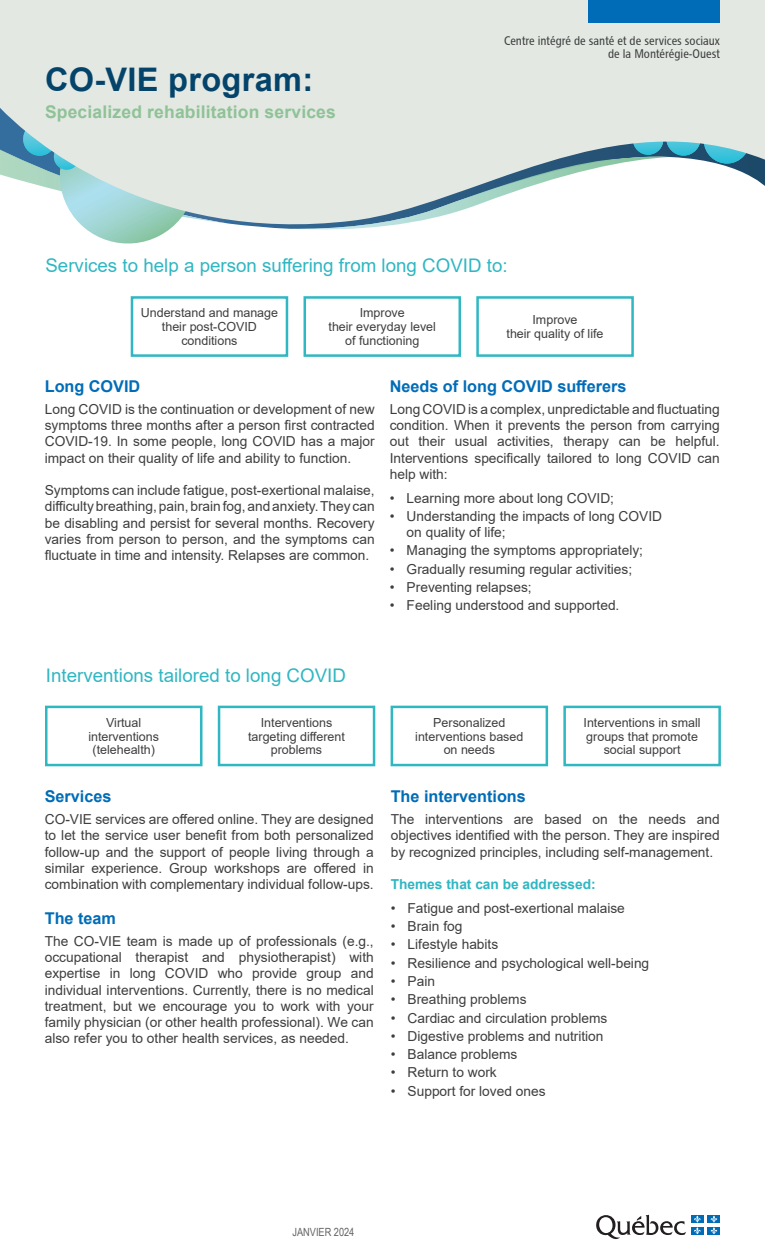
<style>
.page{position:relative;width:765px;height:1260px;background:#fff}
.page>*{position:absolute;margin:0;border:0;box-sizing:border-box;transform-origin:0 0}
.Titre_1_blanc{font:700 32.5px "Arial";letter-spacing:.01em;color:#05446a}
.Introduction_-_texte{font:18.75px "Arial";color:#2fb7c2}
.Nom_série{font:700 17.5px "Arial";letter-spacing:.01em;color:#8fc297}
.Sous-titre{font:700 16.25px "Arial";color:#006cb7}
.Texte{font:13.75px/16.2px "Arial";color:#3e3e3f;text-align:justify}
.Sous_sous-titre{font:700 13.75px "Arial";color:#2fb7c2}
.Texte-2{font:12.5px/13.8px "Arial";color:#3e3e3f;text-align:center}
.t1{font:12.5px/13.8px "Chaloult Cond Normal";color:#3e3e3f;text-align:right}
.Date{font:11.25px "Arial Narrow";color:#636366}
</style>
<div class="page">
<div style="left:0;top:0;width:765px;height:186px;background:#e3e8e2"></div>
<svg style="left:0;top:107px;width:750px;height:137px"></svg>
<div style="left:589px;top:0;width:131px;height:22px;background:#006bb6"></div>
<svg style="left:596px;top:1215px;width:90px;height:24px"></svg>
<div style="left:691px;top:1227px;width:13px;height:8px;background:#006cb7"></div>
<div style="left:708px;top:1227px;width:12px;height:8px;background:#006cb7"></div>
<div style="left:691px;top:1215px;width:13px;height:8px;background:#006cb7"></div>
<svg style="left:694px;top:1216px;width:7px;height:18px"></svg>
<div style="left:708px;top:1215px;width:12px;height:8px;background:#006cb7"></div>
<svg style="left:711px;top:1216px;width:6px;height:18px"></svg>
<div style="left:45px;top:706px;width:157px;height:60px;border:2px solid #2fb7c2"></div>
<div style="left:218px;top:706px;width:157px;height:60px;border:2px solid #2fb7c2"></div>
<div style="left:391px;top:706px;width:157px;height:60px;border:2px solid #2fb7c2"></div>
<div style="left:563px;top:706px;width:158px;height:60px;border:2px solid #2fb7c2"></div>
<div style="left:131px;top:296px;width:157px;height:61px;border:2px solid #2fb7c2"></div>
<div style="left:304px;top:296px;width:157px;height:61px;border:2px solid #2fb7c2"></div>
<div style="left:476px;top:296px;width:158px;height:61px;border:2px solid #2fb7c2"></div>
<p class="Titre_1_blanc" style="left:45px;top:57px;width:270px">CO-VIE program:</p>
<p class="Nom_série" style="left:45px;top:100px;width:292px">Specialized rehabilitation services</p>
<p class="t1" style="left:504px;top:33px;width:218px">Centre intégré de santé et de services sociaux de la Montérégie-Ouest</p>
<p class="Introduction_-_texte" style="left:45px;top:253px;width:464px">Services to help a person suffering from long COVID to:</p>
<p class="Texte-2" style="left:141px;top:306px;width:139px">Understand and manage their post-COVID conditions</p>
<p class="Texte-2" style="left:329px;top:306px;width:109px">Improve<br>their everyday level of functioning</p>
<p class="Texte-2" style="left:507px;top:313px;width:99px">Improve<br>their quality of life</p>
<p class="Sous-titre" style="left:45px;top:375px;width:97px">Long COVID</p>
<p class="Texte" style="left:45px;top:401px;width:331px">Long COVID is the continuation or development of new symptoms three months after a person first contracted COVID-19. In some people, long COVID has a major impact on their quality of life and ability to function.</p>
<p class="Texte" style="left:45px;top:482px;width:331px">Symptoms can include fatigue, post-exertional malaise, difficulty breathing, pain, brain fog, and anxiety. They can be disabling and persist for several months. Recovery varies from person to person, and the symptoms can fluctuate in time and intensity. Relapses are common.</p>
<p class="Sous-titre" style="left:390px;top:375px;width:238px">Needs of long COVID sufferers</p>
<p class="Texte" style="left:390px;top:401px;width:331px">Long COVID is a complex, unpredictable and fluctuating condition. When it prevents the person from carrying out their usual activities, therapy can be helpful.<br>Interventions specifically tailored to long COVID can help with:</p>
<p class="Texte" style="left:390px;top:490px;width:226px">• Learning more about long COVID;</p>
<p class="Texte" style="left:407px;top:508px;width:257px;text-indent:-17px">• Understanding the impacts of long COVID on quality of life;</p>
<p class="Texte" style="left:390px;top:542px;width:255px">• Managing the symptoms appropriately;</p>
<p class="Texte" style="left:390px;top:561px;width:244px">• Gradually resuming regular activities;</p>
<p class="Texte" style="left:390px;top:579px;width:143px">• Preventing relapses;</p>
<p class="Texte" style="left:390px;top:597px;width:231px">• Feeling understood and supported.</p>
<p class="Introduction_-_texte" style="left:46px;top:662px;width:302px">Interventions tailored to long COVID</p>
<p class="Texte-2" style="left:88px;top:715px;width:72px">Virtual interventions (telehealth)</p>
<p class="Texte-2" style="left:248px;top:715px;width:98px">Interventions targeting different problems</p>
<p class="Texte-2" style="left:415px;top:715px;width:110px">Personalized interventions based on needs</p>
<p class="Texte-2" style="left:584px;top:715px;width:119px">Interventions in small groups that promote social support</p>
<p class="Sous-titre" style="left:45px;top:785px;width:68px">Services</p>
<p class="Texte" style="left:45px;top:811px;width:331px">CO-VIE services are offered online. They are designed to let the service user benefit from both personalized follow-up and the support of people living through a similar experience. Group workshops are offered in combination with complementary individual follow-ups.</p>
<p class="Sous-titre" style="left:45px;top:907px;width:73px">The team</p>
<p class="Texte" style="left:45px;top:933px;width:331px">The CO-VIE team is made up of professionals (e.g., occupational therapist and physiotherapist) with expertise in long COVID who provide group and individual interventions. Currently, there is no medical treatment, but we encourage you to work with your family physician (or other health professional). We can also refer you to other health services, as needed.</p>
<p class="Sous-titre" style="left:391px;top:785px;width:137px">The interventions</p>
<p class="Texte" style="left:391px;top:811px;width:331px">The interventions are based on the needs and objectives identified with the person. They are inspired by recognized principles, including self-management.</p>
<p class="Sous_sous-titre" style="left:391px;top:875px;width:207px">Themes that can be addressed:</p>
<p class="Texte" style="left:391px;top:900px;width:236px">• Fatigue and post-exertional malaise</p>
<p class="Texte" style="left:391px;top:918px;width:73px">• Brain fog</p>
<p class="Texte" style="left:391px;top:936px;width:109px">• Lifestyle habits</p>
<p class="Texte" style="left:391px;top:955px;width:260px">• Resilience and psychological well-being</p>
<p class="Texte" style="left:391px;top:973px;width:46px">• Pain</p>
<p class="Texte" style="left:391px;top:991px;width:137px">• Breathing problems</p>
<p class="Texte" style="left:391px;top:1010px;width:218px">• Cardiac and circulation problems</p>
<p class="Texte" style="left:391px;top:1028px;width:214px">• Digestive problems and nutrition</p>
<p class="Texte" style="left:391px;top:1046px;width:128px">• Balance problems</p>
<p class="Texte" style="left:391px;top:1064px;width:108px">• Return to work</p>
<p class="Texte" style="left:391px;top:1083px;width:156px">• Support for loved ones</p>
<p class="Date" style="left:292px;top:1223px;width:63px">JANVIER 2024</p>
</div>
